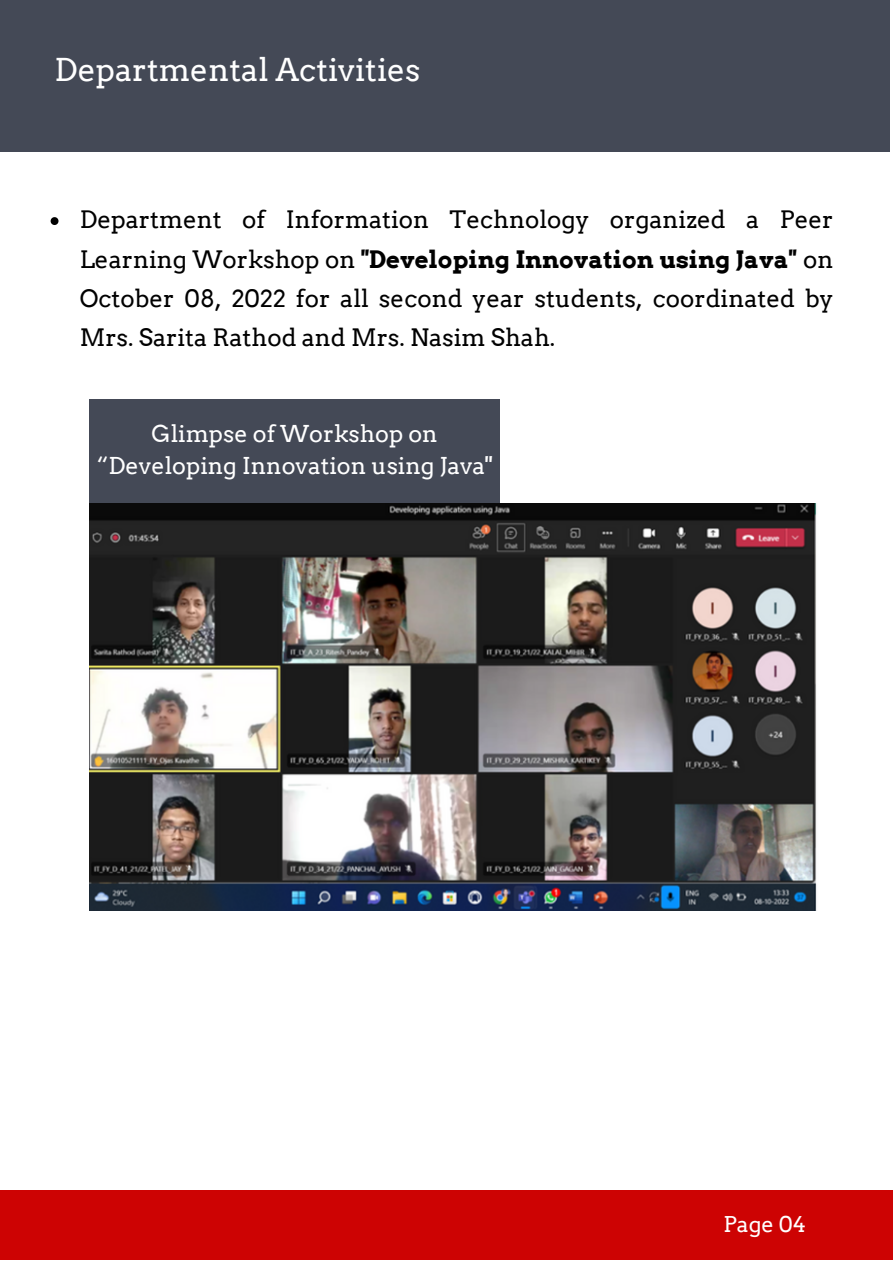
<style>
.page{position:relative;width:893px;height:1264px;background:#fff}
.page>*{position:absolute;margin:0;border:0;box-sizing:border-box;transform-origin:0 0}
.t1{font:31.5px "Arvo";color:#fff}
.t2{font:24px/39.3px "Arvo";color:#000;text-align:justify}
.t3{font:23.25px/31.5px "Arvo";color:#fff;text-align:center}
.t4{font:21.75px "Arvo";color:#fff}
.s1{font-weight:700}
</style>
<div class="page">
<div style="left:0;top:1186px;width:892px;height:76px;background:#cd0303"></div>
<div style="left:0;top:0;width:889px;height:152px;background:#444956"></div>
<svg style="left:51px;top:217px;width:7px;height:8px"></svg>
<div style="left:89px;top:399px;width:410px;height:104px;background:#444956"></div>
<img style="left:89px;top:503px;width:728px;height:407px">
<h1 class="t1" style="left:55px;top:50px;width:367px">Departmental Activities</h1>
<p class="t2" style="left:80px;top:200px;width:755px">Department of Information Technology organized a Peer Learning Workshop on <span class="s1">''Developing Innovation using Java''</span> on October 08, 2022 for all second year students, coordinated by Mrs. Sarita Rathod and Mrs. Nasim Shah.</p>
<p class="t3" style="left:96px;top:418px;width:398px">Glimpse of Workshop on “Developing Innovation using Java''</p>
<p class="t4" style="left:723px;top:1211px;width:84px">Page 04</p>
</div>
